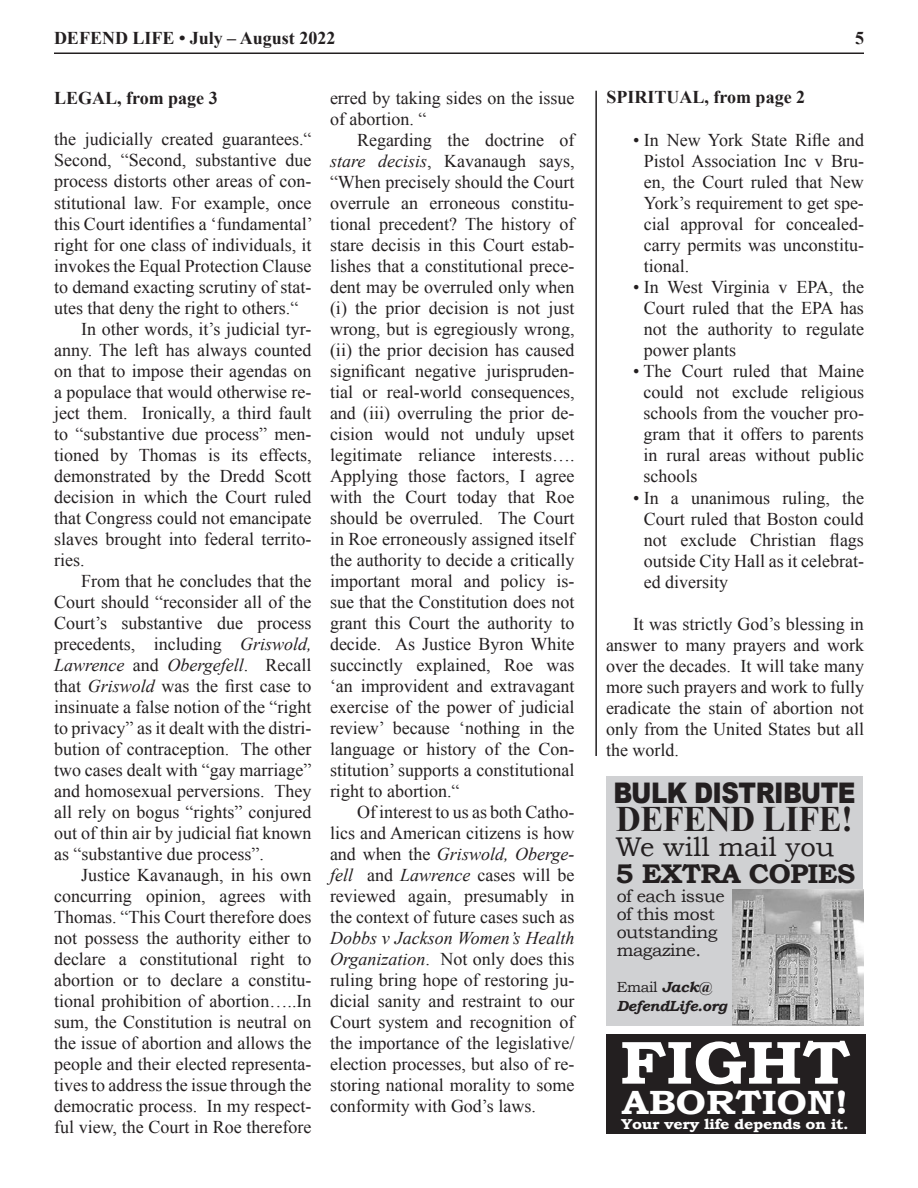
<style>
.page{position:relative;width:918px;height:1188px;background:#fff}
.page>*{position:absolute;margin:0;border:0;box-sizing:border-box;transform-origin:0 0}
.t1{font:700 60.9px "Bookman Old Style";color:#fff;scale:1.12 1}
.t2{font:700 35.85px "Times New Roman";letter-spacing:-.01em;color:#231f20;scale:.95 1}
.t3{font:700 33.6px "Bookman Old Style";color:#fff;scale:1.12 1}
.t4{font:900 28.35px "Arial";letter-spacing:-.025em;color:#231f20;scale:.86 1}
.t5{font:27px "Bookman Old Style";color:#231f20}
.t6{font:700 27px "Bookman Old Style";letter-spacing:-.025em;color:#231f20}
.t7{font:18px/21px "Times New Roman";color:#231f20;text-align:justify}
.t8{font:700 18px "Times New Roman";color:#231f20}
.t9{font:italic 18px "Times New Roman";color:#231f20}
.t10{font:17.55px/18px "Bookman Old Style";letter-spacing:-.025em;color:#231f20}
.t11{font:italic 700 14.7px/18px "Bookman Old Style";letter-spacing:-.025em;color:#231f20}
.t12{font:700 14.4px "Bookman Old Style";letter-spacing:-.025em;color:#fff;scale:1.12 1}
.s1{font-style:italic}
.s2{font-style:normal}
.s3{font-weight:400;font-style:normal}
</style>
<div class="page">
<hr style="left:54px;top:52px;width:810px;height:2px;background:#231f20">
<hr style="left:595px;top:91px;width:2px;height:665px;background:#231f20">
<div style="left:606px;top:776px;width:257px;height:250px;background:#d0d1d3"></div>
<img style="left:733px;top:890px;width:131px;height:135px">
<div style="left:606px;top:1035px;width:259px;height:99px;background:#231f20"></div>
<p class="t8" style="left:54px;top:26px;width:283px">DEFEND LIFE • July – August 2022</p>
<p class="t8" style="left:855px;top:26px;width:10px">5</p>
<p class="t8" style="left:54px;top:85px;width:165px">LEGAL, from page 3</p>
<p class="t7" style="left:54px;top:129px;width:259px">the judicially created guarantees.“</p>
<p class="t7" style="left:54px;top:150px;width:259px">Second, “Second, substantive due</p>
<p class="t7" style="left:54px;top:171px;width:259px">process distorts other areas of con-</p>
<p class="t7" style="left:54px;top:192px;width:259px">stitutional law. For example, once</p>
<p class="t7" style="left:54px;top:213px;width:260px">this Court identifies a ‘fundamental’</p>
<p class="t7" style="left:54px;top:234px;width:259px">right for one class of individuals, it</p>
<p class="t7" style="left:54px;top:255px;width:259px">invokes the Equal Protection Clause</p>
<p class="t7" style="left:54px;top:276px;width:259px">to demand exacting scrutiny of stat-</p>
<p class="t7" style="left:54px;top:297px;width:246px">utes that deny the right to others.“</p>
<p class="t7" style="left:81px;top:318px;width:232px">In other words, it’s judicial tyr-</p>
<p class="t7" style="left:54px;top:339px;width:259px">anny. The left has always counted</p>
<p class="t7" style="left:54px;top:360px;width:259px">on that to impose their agendas on</p>
<p class="t7" style="left:54px;top:381px;width:259px">a populace that would otherwise re-</p>
<p class="t7" style="left:54px;top:402px;width:259px">ject them. Ironically, a third fault</p>
<p class="t7" style="left:54px;top:423px;width:259px">to “substantive due process” men-</p>
<p class="t7" style="left:54px;top:444px;width:259px">tioned by Thomas is its effects,</p>
<p class="t7" style="left:54px;top:465px;width:259px">demonstrated by the Dredd Scott</p>
<p class="t7" style="left:54px;top:486px;width:259px">decision in which the Court ruled</p>
<p class="t7" style="left:54px;top:507px;width:259px">that Congress could not emancipate</p>
<p class="t7" style="left:54px;top:528px;width:259px">slaves brought into federal territo-</p>
<p class="t7" style="left:54px;top:549px;width:32px">ries.</p>
<p class="t7" style="left:81px;top:570px;width:232px">From that he concludes that the</p>
<p class="t7" style="left:54px;top:591px;width:259px">Court should “reconsider all of the</p>
<p class="t7" style="left:54px;top:612px;width:259px">Court’s substantive due process</p>
<p class="t7" style="left:54px;top:633px;width:259px">precedents, including <span class="s1">Griswold,</span></p>
<p class="t9" style="left:54px;top:652px;width:259px">Lawrence <span class="s2">and</span> Obergefell<span class="s2">. Recall</span></p>
<p class="t7" style="left:54px;top:675px;width:259px">that <span class="s1">Griswold</span> was the first case to</p>
<p class="t7" style="left:54px;top:696px;width:259px">insinuate a false notion of the “right</p>
<p class="t7" style="left:54px;top:717px;width:259px">to privacy” as it dealt with the distri-</p>
<p class="t7" style="left:54px;top:738px;width:259px">bution of contraception. The other</p>
<p class="t7" style="left:54px;top:759px;width:259px">two cases dealt with “gay marriage”</p>
<p class="t7" style="left:54px;top:780px;width:259px">and homosexual perversions. They</p>
<p class="t7" style="left:54px;top:801px;width:259px">all rely on bogus “rights” conjured</p>
<p class="t7" style="left:54px;top:822px;width:259px">out of thin air by judicial fiat known</p>
<p class="t7" style="left:54px;top:843px;width:211px">as “substantive due process”.</p>
<p class="t7" style="left:81px;top:864px;width:232px">Justice Kavanaugh, in his own</p>
<p class="t7" style="left:54px;top:885px;width:259px">concurring opinion, agrees with</p>
<p class="t7" style="left:54px;top:906px;width:259px">Thomas. “This Court therefore does</p>
<p class="t7" style="left:54px;top:927px;width:259px">not possess the authority either to</p>
<p class="t7" style="left:54px;top:948px;width:259px">declare a constitutional right to</p>
<p class="t7" style="left:54px;top:969px;width:259px">abortion or to declare a constitu-</p>
<p class="t7" style="left:54px;top:990px;width:259px">tional prohibition of abortion…..In</p>
<p class="t7" style="left:54px;top:1011px;width:259px">sum, the Constitution is neutral on</p>
<p class="t7" style="left:54px;top:1032px;width:259px">the issue of abortion and allows the</p>
<p class="t7" style="left:54px;top:1053px;width:259px">people and their elected representa-</p>
<p class="t7" style="left:54px;top:1074px;width:259px">tives to address the issue through the</p>
<p class="t7" style="left:54px;top:1095px;width:259px">democratic process. In my respect-</p>
<p class="t7" style="left:54px;top:1116px;width:259px">ful view, the Court in Roe therefore</p>
<p class="t7" style="left:330px;top:87px;width:246px">erred by taking sides on the issue of abortion. “</p>
<p class="t7" style="left:330px;top:129px;width:246px;text-indent:27px">Regarding the doctrine of <span class="s1">stare decisis</span>, Kavanaugh says, “When precisely should the Court overrule an erroneous constitu&shy;tional precedent? The history of stare decisis in this Court estab&shy;lishes that a constitutional prece&shy;dent may be overruled only when (i) the prior decision is not just wrong, but is egregiously wrong, (ii) the prior decision has caused significant negative jurispruden&shy;tial or real-world consequences, and (iii) overruling the prior de&shy;cision would not unduly upset legitimate reliance interests….<br>Applying those factors, I agree with the Court today that Roe should be overruled. The Court in Roe erroneously assigned itself the authority to decide a critically important moral and policy is&shy;sue that the Constitution does not grant this Court the authority to decide. As Justice Byron White succinctly explained, Roe was ‘an improvident and extravagant exercise of the power of judicial review’ because ‘nothing in the language or history of the Con&shy;stitution’ supports a constitutional right to abortion.“</p>
<p class="t7" style="left:330px;top:801px;width:246px;text-indent:27px">Of interest to us as both Catho&shy;lics and American citizens is how and when the <span class="s1">Griswold, Oberge&shy;fell</span> and <span class="s1">Lawrence</span> cases will be reviewed again, presumably in the context of future cases such as</p>
<p class="t7" style="left:330px;top:927px;width:246px"><span class="s1">Dobbs v Jackson Women’s Health Organization</span>. Not only does this ruling bring hope of restoring ju&shy;dicial sanity and restraint to our Court system and recognition of the importance of the legislative/ election processes, but also of re&shy;storing national morality to some conformity with God’s laws.</p>
<p class="t8" style="left:606px;top:85px;width:200px">SPIRITUAL, from page 2</p>
<p class="t7" style="left:644px;top:130px;width:222px;text-indent:-11px">• In New York State Rifle and Pistol Association Inc v Bru&shy;en, the Court ruled that New York’s requirement to get spe&shy;cial approval for concealed&shy;carry permits was unconstitu&shy;tional.</p>
<p class="t7" style="left:644px;top:277px;width:222px;text-indent:-11px">• In West Virginia v EPA, the Court ruled that the EPA has not the authority to regulate power plants</p>
<p class="t7" style="left:643px;top:361px;width:222px;text-indent:-10px">• The Court ruled that Maine could not exclude religious schools from the voucher pro&shy;gram that it offers to parents in rural areas without public schools</p>
<p class="t7" style="left:644px;top:487px;width:222px;text-indent:-11px">• In a unanimous ruling, the Court ruled that Boston could not exclude Christian flags outside City Hall as it celebrat&shy;ed diversity</p>
<p class="t7" style="left:606px;top:613px;width:260px;text-indent:27px">It was strictly God’s blessing in answer to many prayers and work over the decades. It will take many more such prayers and work to fully eradicate the stain of abortion not only from the United States but all the world.</p>
<h3 class="t4" style="left:613px;top:773px;width:283px">BULK DISTRIBUTE</h3>
<h2 class="t2" style="left:616px;top:794px;width:251px">DEFEND LIFE!</h2>
<h3 class="t5" style="left:616px;top:831px;width:221px">We will mail you</h3>
<h3 class="t6" style="left:616px;top:858px;width:241px">5 EXTRA COPIES</h3>
<p class="t10" style="left:617px;top:887px;width:109px">of each issue of this most outstanding magazine.</p>
<p class="t11" style="left:617px;top:978px;width:112px"><span class="s3">Email</span> Jack@<br>DefendLife.org</p>
<h1 class="t1" style="left:620px;top:1026px;width:207px">FIGHT</h1>
<h3 class="t3" style="left:622px;top:1082px;width:204px">ABORTION!</h3>
<p class="t12" style="left:621px;top:1115px;width:205px">Your very life depends on it.</p>
</div>
